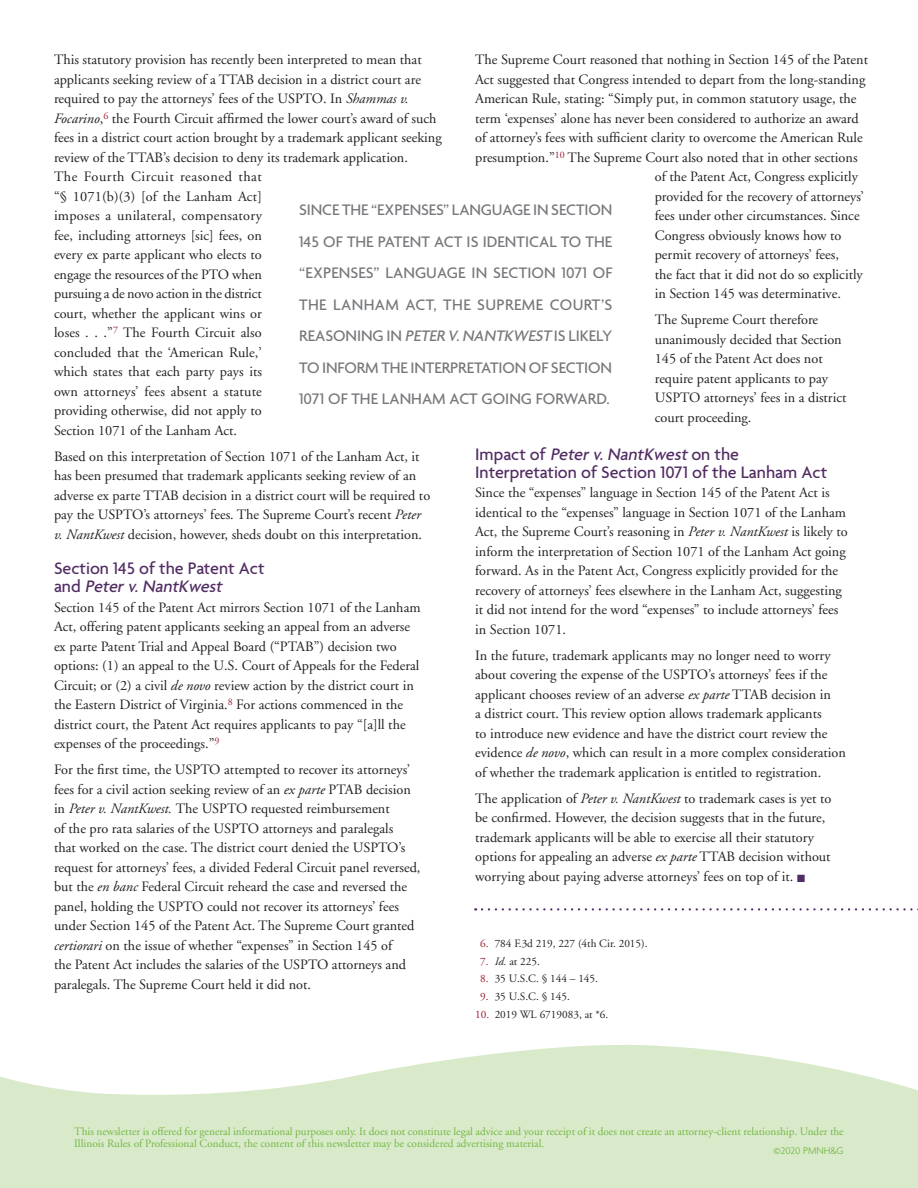
<style>
.page{position:relative;width:918px;height:1188px;background:#fff}
.page>*{position:absolute;margin:0;border:0;box-sizing:border-box;transform-origin:0 0}
.Nwsltr_Article_SBHD{font:500 18px "Agenda";color:#522d63}
.Nwsltr_Article_SBHD-2{font:italic 500 18px "Agenda";color:#522d63}
.Nwsltr_Callout{font:500 16.5px/31.5px "Agenda";letter-spacing:-.005em;color:#76787b;text-align:justify}
.Nwsltr_Body{font:14.25px/19.5px "Adobe Garamond";color:#231f20}
.Nwsltr_Body-2{font:11.25px/12px "Adobe Garamond";color:#73b743}
.Article_footnotes{font:11.25px "Adobe Garamond";color:#231f20}
.Nwsltr_Body-3{font:300 10.5px "Agenda";color:#73b743}
.s1{font-style:italic}
.s2{font-style:normal}
.s3{color:#522d63}
.s4{color:#9e1b2c}
.s5{font-size:12px}
</style>
<div class="page">
<svg style="left:0;top:1045px;width:918px;height:143px;fill:#d9eaca"></svg>
<svg style="left:482px;top:908px;width:436px;height:3px"></svg>
<p class="Nwsltr_Body" style="left:54px;top:51px;width:389px">This statutory provision has recently been interpreted to mean that applicants seeking review of a TTAB decision in a district court are required to pay the attorneys’ fees of the USPTO. In <span class="s1">Shammas v.<br>Focarino</span>,<sup>6</sup> the Fourth Circuit affirmed the lower court’s award of such fees in a district court action brought by a trademark applicant seeking review of the TTAB’s decision to deny its trademark application.</p>
<p class="Nwsltr_Body" style="left:475px;top:51px;width:394px">The Supreme Court reasoned that nothing in Section 145 of the Patent Act suggested that Congress intended to depart from the long-standing American Rule, stating: “Simply put, in common statutory usage, the term ‘expenses’ alone has never been considered to authorize an award of attorney’s fees with sufficient clarity to overcome the American Rule presumption.”<sup>10</sup> The Supreme Court also noted that in other sections</p>
<p class="Nwsltr_Body" style="left:655px;top:167px;width:211px">of the Patent Act, Congress explicitly provided for the recovery of attorneys’ fees under other circumstances. Since Congress obviously knows how to permit recovery of attorneys’ fees,<br>the fact that it did not do so explicitly in Section 145 was determinative.</p>
<p class="Nwsltr_Body" style="left:655px;top:310px;width:193px">The Supreme Court therefore unanimously decided that Section<br>145 of the Patent Act does not require patent applicants to pay<br>USPTO attorneys’ fees in a district court proceeding.</p>
<p class="Nwsltr_Article_SBHD-2" style="left:475px;top:443px;width:265px"><span class="s2">I m p a c t o f</span> Peterv.NantKwest<span class="s2">o n t h e</span></p>
<p class="Nwsltr_Article_SBHD" style="left:475px;top:461px;width:354px">Interpretation of Section 1071 of the Lanham Act</p>
<p class="Nwsltr_Body" style="left:475px;top:483px;width:374px">Since the “expenses” language in Section 145 of the Patent Act is identical to the “expenses” language in Section 1071 of the Lanham Act, the Supreme Court’s reasoning in <span class="s1">Peter v. NantKwest</span> is likely to inform the interpretation of Section 1071 of the Lanham Act going forward. As in the Patent Act, Congress explicitly provided for the recovery of attorneys’ fees elsewhere in the Lanham Act, suggesting it did not intend for the word “expenses” to include attorneys’ fees in Section 1071.</p>
<p class="Nwsltr_Body" style="left:475px;top:646px;width:372px">In the future, trademark applicants may no longer need to worry about covering the expense of the USPTO’s attorneys’ fees if the applicant chooses review of an adverse <span class="s1">ex parte</span> TTAB decision in<br>a district court. This review option allows trademark applicants<br>to introduce new evidence and have the district court review the evidence <span class="s1">de novo</span>, which can result in a more complex consideration of whether the trademark application is entitled to registration.</p>
<p class="Nwsltr_Body" style="left:475px;top:789px;width:358px">The application of <span class="s1">Peter v. NantKwest</span> to trademark cases is yet to be confirmed. However, the decision suggests that in the future, trademark applicants will be able to exercise all their statutory options for appealing an adverse <span class="s1">ex parte</span> TTAB decision without worrying about paying adverse attorneys’ fees on top of it. <span class="s3">■</span></p>
<p class="Nwsltr_Body" style="left:54px;top:167px;width:210px;text-align:justify">The Fourth Circuit reasoned that “§ 1071(b)(3) [of the Lanham Act] imposes a unilateral, compensatory fee, including attorneys [sic] fees, on every ex parte applicant who elects to engage the resources of the PTO when pursuing a de novo action in the district court, whether the applicant wins or loses . . .”<sup>7</sup> The Fourth Circuit also concluded that the ‘American Rule,’ which states that each party pays its own attorneys’ fees absent a statute providing otherwise, did not apply to Section 1071 of the Lanham Act.</p>
<p class="Nwsltr_Body" style="left:54px;top:447px;width:378px">Based on this interpretation of Section 1071 of the Lanham Act, it has been presumed that trademark applicants seeking review of an adverse ex parte TTAB decision in a district court will be required to pay the USPTO’s attorneys’ fees. The Supreme Court’s recent <span class="s1">Peter v. NantKwest</span> decision, however, sheds doubt on this interpretation.</p>
<p class="Nwsltr_Article_SBHD" style="left:54px;top:557px;width:212px">Section 145 of the Patent Act</p>
<p class="Nwsltr_Article_SBHD-2" style="left:54px;top:575px;width:173px"><span class="s2">a n d</span> Peterv.NantKwest</p>
<p class="Nwsltr_Body" style="left:54px;top:598px;width:368px">Section 145 of the Patent Act mirrors Section 1071 of the Lanham Act, offering patent applicants seeking an appeal from an adverse ex parte Patent Trial and Appeal Board (“PTAB”) decision two options: (1) an appeal to the U.S. Court of Appeals for the Federal Circuit; or (2) a civil <span class="s1">de novo</span> review action by the district court in the Eastern District of Virginia.<sup>8</sup> For actions commenced in the district court, the Patent Act requires applicants to pay “[a]ll the expenses of the proceedings.”<sup>9</sup></p>
<p class="Nwsltr_Body" style="left:54px;top:760px;width:368px">For the first time, the USPTO attempted to recover its attorneys’ fees for a civil action seeking review of an <span class="s1">ex parte</span> PTAB decision in <span class="s1">Peter v. NantKwest.</span> The USPTO requested reimbursement<br>of the pro rata salaries of the USPTO attorneys and paralegals<br>that worked on the case. The district court denied the USPTO’s request for attorneys’ fees, a divided Federal Circuit panel reversed, but the <span class="s1">en banc</span> Federal Circuit reheard the case and reversed the panel, holding the USPTO could not recover its attorneys’ fees under Section 145 of the Patent Act. The Supreme Court granted <span class="s1">certiorari</span> on the issue of whether “expenses” in Section 145 of<br>the Patent Act includes the salaries of the USPTO attorneys and paralegals. The Supreme Court held it did not.</p>
<p class="Nwsltr_Callout" style="left:299px;top:194px;width:315px">SINCE THE “EXPENSES” LANGUAGE IN SECTION 145 OF THE PATENT ACT IS IDENTICAL TO THE “EXPENSES” LANGUAGE IN SECTION 1071 OF THE LANHAM ACT, THE SUPREME COURT’S REASONING IN <span class="s1">PETER V.NANTKWEST</span> IS LIKELY TO INFORM THE INTERPRETATION OF SECTION 1071 OF THE LANHAM ACT GOING FORWARD.</p>
<p class="Article_footnotes" style="left:480px;top:937px;width:169px"><span class="s4">6.</span> 784 F.3d 219, 227 (4th Cir. 2015).</p>
<p class="Article_footnotes" style="left:480px;top:955px;width:61px"><span class="s4">7.</span> <span class="s1">Id.</span> at 225.</p>
<p class="Article_footnotes" style="left:480px;top:973px;width:119px"><span class="s4">8.</span> 35 U.S.C. § 144 – 145.</p>
<p class="Article_footnotes" style="left:480px;top:991px;width:91px"><span class="s4">9.</span> 35 U.S.C. § 145.</p>
<p class="Article_footnotes" style="left:475px;top:1008px;width:135px"><span class="s4">10.</span> 2019 WL 6719083, at *6.</p>
<p class="Nwsltr_Body-2" style="left:74px;top:1125px;width:771px">This newsletter is offered for general informational purposes only. It does not constitute legal advice and your receipt of it does not create an attorney-client relationship. Under the<br>Illinois Rules of Professional Conduct, the content of this newsletter may be considered advertising material.</p>
<p class="Nwsltr_Body-3" style="left:773px;top:1145px;width:72px"><span class="s5">©</span>2020 PMNH&amp;G</p>
</div>
